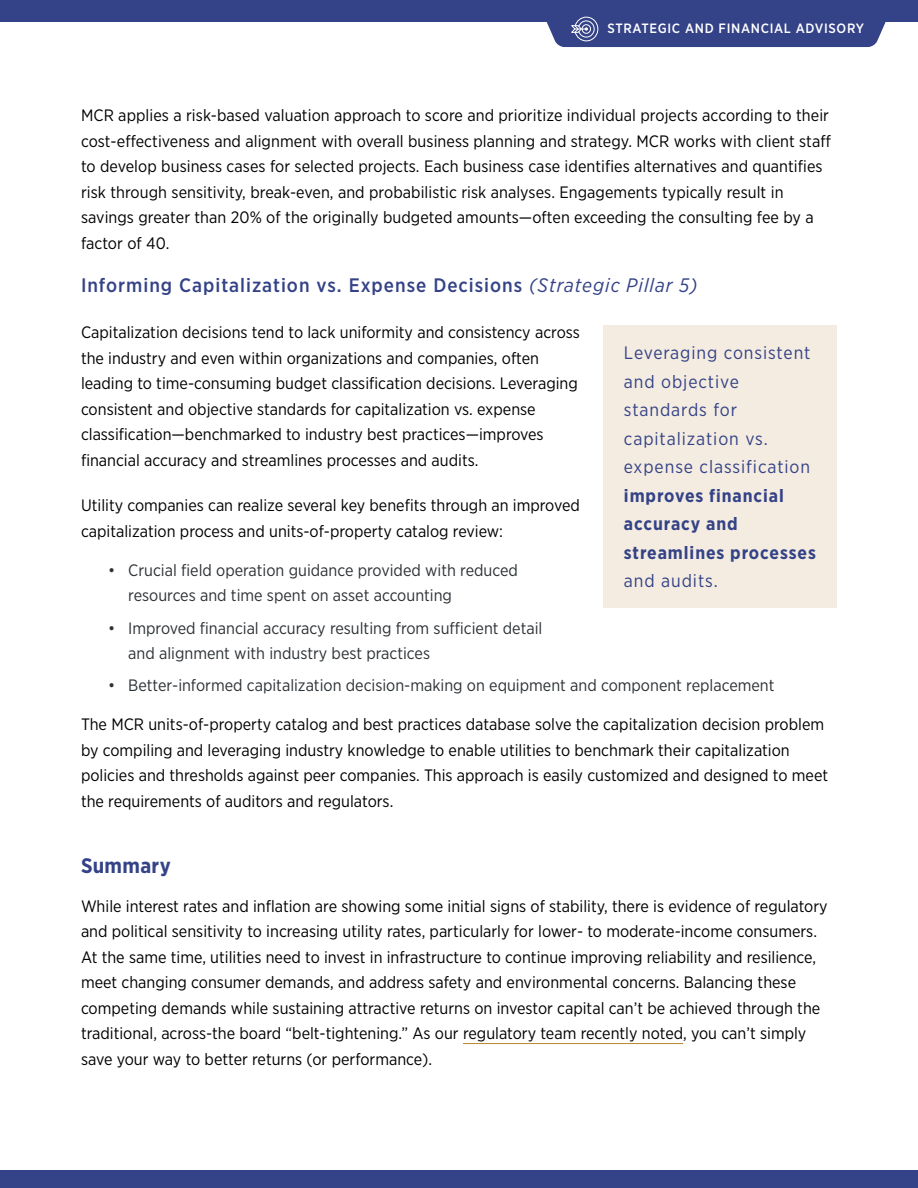
<style>
.page{position:relative;width:918px;height:1188px;background:#fff}
.page>*{position:absolute;margin:0;border:0;box-sizing:border-box;transform-origin:0 0}
.Heading_3{font:700 21px "Gotham Narrow";letter-spacing:.015em;color:#344287}
.Heading_2{font:500 19.5px "Gotham Narrow";letter-spacing:.05em;color:#344287}
.t1{font:18px/28.5px "Gotham Narrow";letter-spacing:.05em;color:#344287}
.Body_Text{font:16.5px/25.5px "Gotham Narrow";color:#000}
.Butllet{font:16.5px/25.5px "Gotham Narrow";color:#2d3236}
.t2{font:500 13.5px "Gotham Narrow";letter-spacing:.05em;color:#fff}
.s1{font-weight:400;font-style:italic}
.s2{font-weight:700}
</style>
<div class="page">
<hr style="left:463px;top:1043px;width:220px;height:1px;background:#b8852c">
<div style="left:604px;top:325px;width:233px;height:283px;background:#f4ece0"></div>
<div style="left:0;top:1170px;width:918px;height:18px;background:#344287"></div>
<div style="left:0;top:0;width:918px;height:22px;background:#344287"></div>
<div style="left:546px;top:16px;width:340px;height:31px;background:#344287"></div>
<p class="t2" style="left:608px;top:20px;width:258px">STRATEGIC AND FINANCIAL ADVISORY</p>
<p class="Body_Text" style="left:81px;top:102px;width:752px">MCR applies a risk-based valuation approach to score and prioritize individual projects according to their cost-effectiveness and alignment with overall business planning and strategy. MCR works with client staff to develop business cases for selected projects. Each business case identifies alternatives and quantifies risk through sensitivity, break-even, and probabilistic risk analyses. Engagements typically result in savings greater than 20% of the originally budgeted amounts—often exceeding the consulting fee by a factor of 40.</p>
<p class="Heading_2" style="left:81px;top:273px;width:618px">Informing Capitalization vs. Expense Decisions <span class="s1">(Strategic Pillar 5)</span></p>
<p class="Body_Text" style="left:81px;top:319px;width:500px">Capitalization decisions tend to lack uniformity and consistency across the industry and even within organizations and companies, often leading to time-consuming budget classification decisions. Leveraging consistent and objective standards for capitalization vs. expense classification—benchmarked to industry best practices—improves financial accuracy and streamlines processes and audits.</p>
<p class="Body_Text" style="left:81px;top:492px;width:500px">Utility companies can realize several key benefits through an improved capitalization process and units-of-property catalog review:</p>
<p class="Butllet" style="left:128px;top:557px;width:391px;text-indent:-20px">• Crucial field operation guidance provided with reduced resources and time spent on asset accounting</p>
<p class="Butllet" style="left:128px;top:615px;width:416px;text-indent:-20px">• Improved financial accuracy resulting from sufficient detail and alignment with industry best practices</p>
<p class="Butllet" style="left:108px;top:672px;width:668px">• Better-informed capitalization decision-making on equipment and component replacement</p>
<p class="Body_Text" style="left:81px;top:711px;width:749px">The MCR units-of-property catalog and best practices database solve the capitalization decision problem by compiling and leveraging industry knowledge to enable utilities to benchmark their capitalization policies and thresholds against peer companies. This approach is easily customized and designed to meet the requirements of auditors and regulators.</p>
<p class="t1" style="left:624px;top:338px;width:193px">Leveraging consistent and objective standards for capitalization vs. expense classification <span class="s2">improves financial accuracy and streamlines processes </span>and audits.</p>
<p class="Heading_3" style="left:81px;top:852px;width:91px">Summary</p>
<p class="Body_Text" style="left:81px;top:893px;width:748px">While interest rates and inflation are showing some initial signs of stability, there is evidence of regulatory and political sensitivity to increasing utility rates, particularly for lower- to moderate-income consumers.<br>At the same time, utilities need to invest in infrastructure to continue improving reliability and resilience, meet changing consumer demands, and address safety and environmental concerns. Balancing these competing demands while sustaining attractive returns on investor capital can’t be achieved through the traditional, across-the board “belt-tightening.” As our regulatory team recently noted, you can’t simply save your way to better returns (or performance).</p>
</div>
